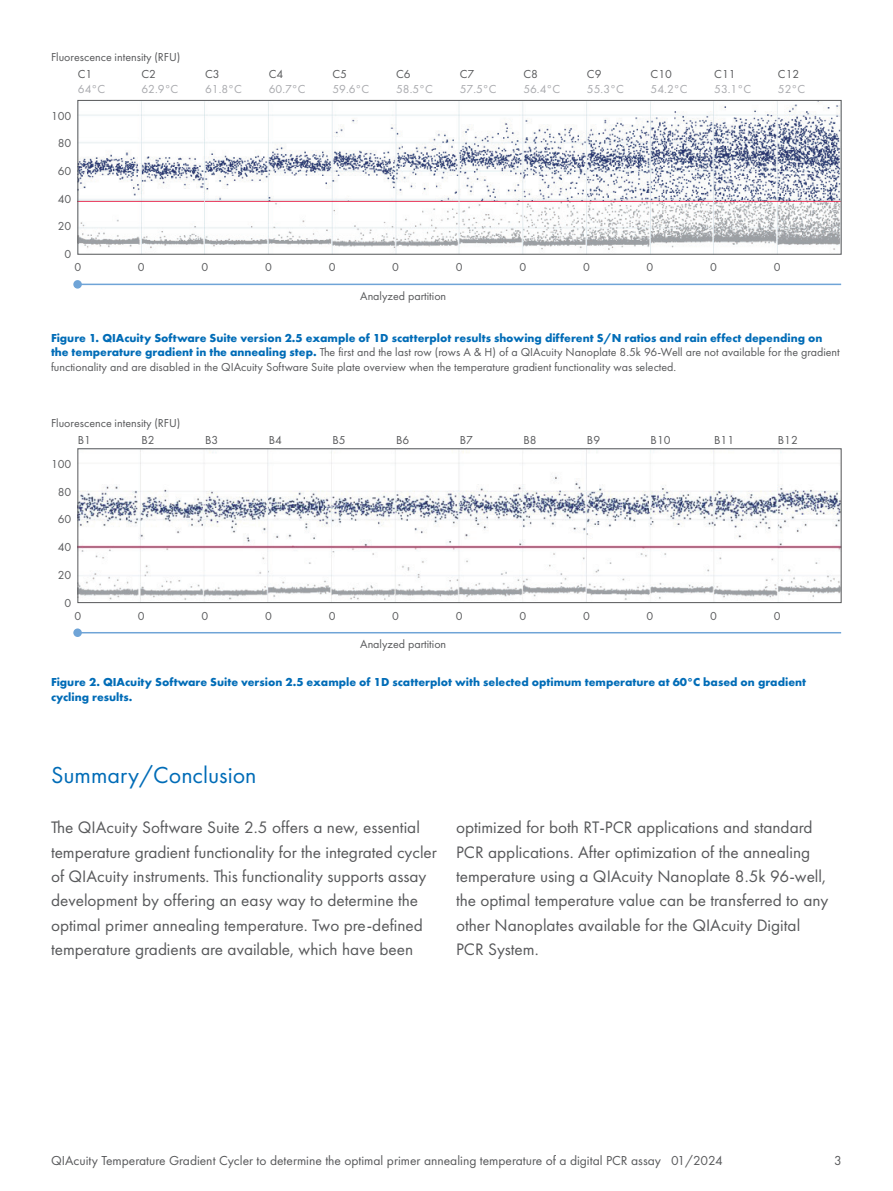
<style>
.page{position:relative;width:893px;height:1191px;background:#fff}
.page>*{position:absolute;margin:0;border:0;box-sizing:border-box;transform-origin:0 0}
.t1{font:24px "Futura PT";color:#006cb7}
.t2{font:17.25px/24.3px "Futura PT";color:#57585a}
.t3{font:13.5px "Futura PT";color:#57585a}
.t4{font:12px/14.7px "Futura PT";color:#57585a}
.t5{font:700 12px/14.7px "Futura PT";color:#006cb7}
.t6{font:12px "Futura PT";color:#a8a9ad}
.s1{font-weight:700;color:#006cb7}
</style>
<div class="page">
<hr style="left:78px;top:284px;width:763px;height:1px;background:#6fa4d7">
<div style="left:73px;top:280px;width:9px;height:9px;background:#6fa4d7;border-radius:50%"></div>
<img style="left:80px;top:102px;width:759px;height:150px">
<div style="left:78px;top:100px;width:763px;height:154px;border:1px solid #57585a"></div>
<hr style="left:78px;top:632px;width:763px;height:1px;background:#6fa4d7">
<div style="left:73px;top:628px;width:9px;height:9px;background:#6fa4d7;border-radius:50%"></div>
<img style="left:80px;top:450px;width:759px;height:151px">
<div style="left:78px;top:448px;width:763px;height:155px;border:1px solid #57585a"></div>
<p class="t4" style="left:51px;top:50px;width:131px">Fluorescence intensity (RFU)</p>
<p class="t4" style="left:78px;top:67px;width:16px">C1</p>
<p class="t6" style="left:78px;top:81px;width:29px">64°C</p>
<p class="t4" style="left:51px;top:108px;width:22px">100</p>
<p class="t4" style="left:58px;top:136px;width:15px">80</p>
<p class="t4" style="left:58px;top:164px;width:15px">60</p>
<p class="t4" style="left:58px;top:191px;width:15px">40</p>
<p class="t4" style="left:58px;top:219px;width:15px">20</p>
<p class="t4" style="left:65px;top:247px;width:8px">0</p>
<p class="t4" style="left:141px;top:67px;width:16px">C2</p>
<p class="t6" style="left:141px;top:81px;width:38px">62.9°C</p>
<p class="t4" style="left:205px;top:67px;width:16px">C3</p>
<p class="t6" style="left:205px;top:81px;width:38px">61.8°C</p>
<p class="t4" style="left:269px;top:67px;width:16px">C4</p>
<p class="t6" style="left:269px;top:81px;width:38px">60.7°C</p>
<p class="t4" style="left:332px;top:67px;width:16px">C5</p>
<p class="t6" style="left:332px;top:81px;width:38px">59.6°C</p>
<p class="t4" style="left:396px;top:67px;width:16px">C6</p>
<p class="t6" style="left:396px;top:81px;width:38px">58.5°C</p>
<p class="t4" style="left:460px;top:67px;width:16px">C7</p>
<p class="t6" style="left:460px;top:81px;width:38px">57.5°C</p>
<p class="t4" style="left:523px;top:67px;width:16px">C8</p>
<p class="t6" style="left:523px;top:81px;width:38px">56.4°C</p>
<p class="t4" style="left:587px;top:67px;width:16px">C9</p>
<p class="t6" style="left:587px;top:81px;width:38px">55.3°C</p>
<p class="t4" style="left:651px;top:67px;width:23px">C10</p>
<p class="t6" style="left:651px;top:81px;width:38px">54.2°C</p>
<p class="t4" style="left:714px;top:67px;width:23px">C11</p>
<p class="t6" style="left:714px;top:81px;width:38px">53.1°C</p>
<p class="t4" style="left:778px;top:67px;width:23px">C12</p>
<p class="t6" style="left:778px;top:81px;width:29px">52°C</p>
<p class="t4" style="left:74px;top:260px;width:8px">0</p>
<p class="t4" style="left:138px;top:260px;width:8px">0</p>
<p class="t4" style="left:202px;top:260px;width:8px">0</p>
<p class="t4" style="left:265px;top:260px;width:8px">0</p>
<p class="t4" style="left:329px;top:260px;width:8px">0</p>
<p class="t4" style="left:392px;top:260px;width:8px">0</p>
<p class="t4" style="left:456px;top:260px;width:8px">0</p>
<p class="t4" style="left:519px;top:260px;width:8px">0</p>
<p class="t4" style="left:583px;top:260px;width:8px">0</p>
<p class="t4" style="left:647px;top:260px;width:8px">0</p>
<p class="t4" style="left:710px;top:260px;width:8px">0</p>
<p class="t4" style="left:774px;top:260px;width:8px">0</p>
<p class="t4" style="left:360px;top:289px;width:88px">Analyzed partition</p>
<p class="t4" style="left:51px;top:330px;width:790px"><span class="s1">Figure 1. QIAcuity Software Suite version 2.5 example of 1D scatterplot results showing different S/N ratios and rain effect depending on the temperature gradient in the annealing step.</span> The first and the last row (rows A &amp; H) of a QIAcuity Nanoplate 8.5k 96-Well are not available for the gradient functionality and are disabled in the QIAcuity Software Suite plate overview when the temperature gradient functionality was selected.</p>
<p class="t4" style="left:51px;top:415px;width:131px">Fluorescence intensity (RFU)</p>
<p class="t4" style="left:78px;top:432px;width:15px">B1</p>
<p class="t4" style="left:141px;top:432px;width:15px">B2</p>
<p class="t4" style="left:205px;top:432px;width:15px">B3</p>
<p class="t4" style="left:269px;top:432px;width:15px">B4</p>
<p class="t4" style="left:332px;top:432px;width:15px">B5</p>
<p class="t4" style="left:396px;top:432px;width:15px">B6</p>
<p class="t4" style="left:460px;top:432px;width:15px">B7</p>
<p class="t4" style="left:523px;top:432px;width:15px">B8</p>
<p class="t4" style="left:587px;top:432px;width:15px">B9</p>
<p class="t4" style="left:651px;top:432px;width:21px">B10</p>
<p class="t4" style="left:714px;top:432px;width:21px">B11</p>
<p class="t4" style="left:778px;top:432px;width:21px">B12</p>
<p class="t4" style="left:51px;top:456px;width:22px">100</p>
<p class="t4" style="left:58px;top:484px;width:15px">80</p>
<p class="t4" style="left:58px;top:512px;width:15px">60</p>
<p class="t4" style="left:58px;top:539px;width:15px">40</p>
<p class="t4" style="left:58px;top:567px;width:15px">20</p>
<p class="t4" style="left:65px;top:595px;width:8px">0</p>
<p class="t4" style="left:74px;top:608px;width:8px">0</p>
<p class="t4" style="left:138px;top:608px;width:8px">0</p>
<p class="t4" style="left:202px;top:608px;width:8px">0</p>
<p class="t4" style="left:265px;top:608px;width:8px">0</p>
<p class="t4" style="left:329px;top:608px;width:8px">0</p>
<p class="t4" style="left:392px;top:608px;width:8px">0</p>
<p class="t4" style="left:456px;top:608px;width:8px">0</p>
<p class="t4" style="left:519px;top:608px;width:8px">0</p>
<p class="t4" style="left:583px;top:608px;width:8px">0</p>
<p class="t4" style="left:647px;top:608px;width:8px">0</p>
<p class="t4" style="left:710px;top:608px;width:8px">0</p>
<p class="t4" style="left:774px;top:608px;width:8px">0</p>
<p class="t4" style="left:360px;top:637px;width:88px">Analyzed partition</p>
<p class="t5" style="left:51px;top:674px;width:756px">Figure 2. QIAcuity Software Suite version 2.5 example of 1D scatterplot with selected optimum temperature at 60°C based on gradient cycling results.</p>
<h1 class="t1" style="left:51px;top:761px;width:207px">Summary/Conclusion</h1>
<p class="t2" style="left:51px;top:815px;width:387px">The QIAcuity Software Suite 2.5 offers a new, essential temperature gradient functionality for the integrated cycler of QIAcuity instruments. This functionality supports assay development by offering an easy way to determine the optimal primer annealing temperature. Two pre-defined temperature gradients are available, which have been</p>
<p class="t2" style="left:456px;top:815px;width:374px">optimized for both RT-PCR applications and standard PCR applications. After optimization of the annealing temperature using a QIAcuity Nanoplate 8.5k 96-well, the optimal temperature value can be transferred to any other Nanoplates available for the QIAcuity Digital PCR System.</p>
<p class="t3" style="left:51px;top:1152px;width:673px">QIAcuity Temperature Gradient Cycler to determine the optimal primer annealing temperature of a digital PCR assay 01/2024</p>
<p class="t3" style="left:834px;top:1152px;width:9px">3</p>
</div>
